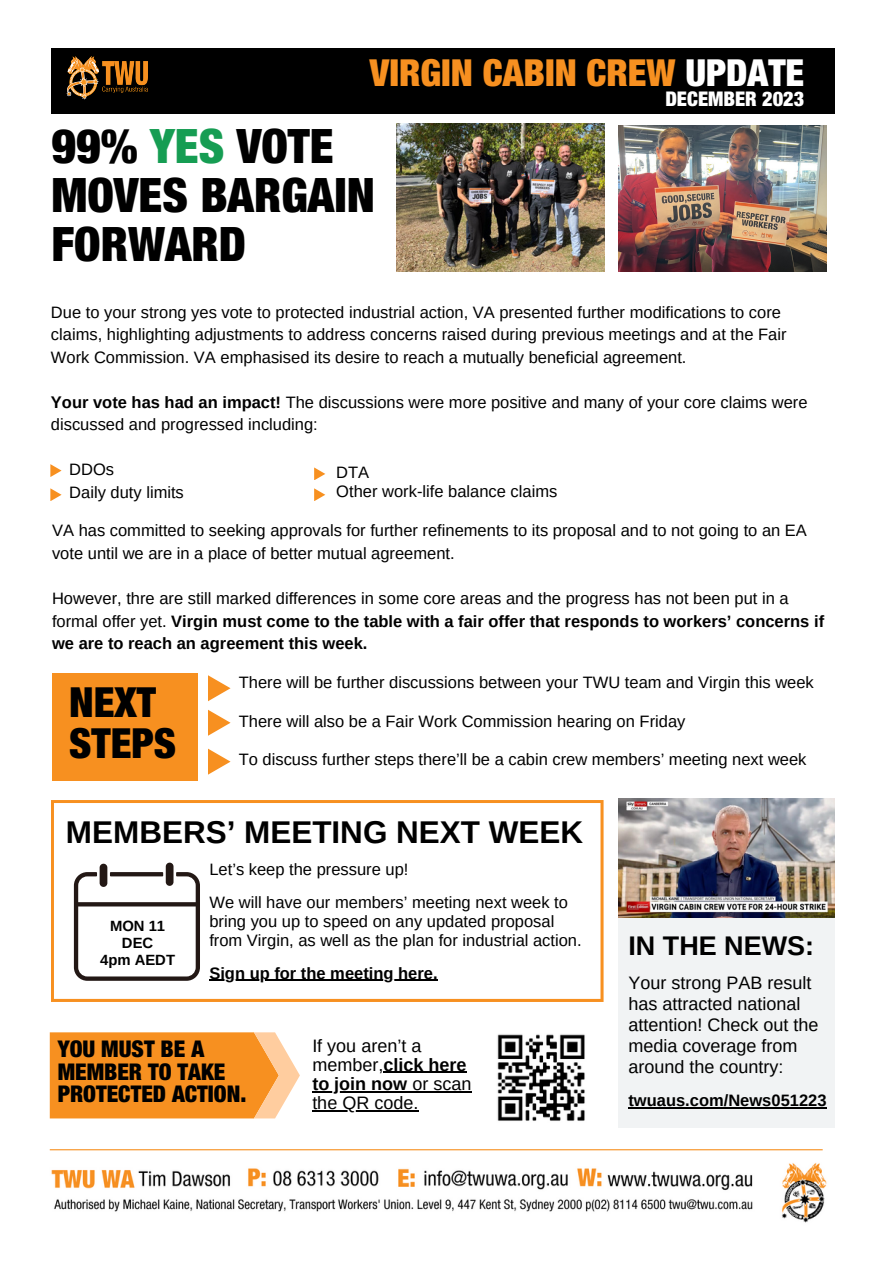
<style>
.page{position:relative;width:894px;height:1264px;background:#fff}
.page>*{position:absolute;margin:0;border:0;box-sizing:border-box;transform-origin:0 0}
.t1{font:900 condensed 47.55px/49.1px "Helvetica Neue LT Std";color:#000}
.t2{font:900 condensed 41.55px/41.1px "Helvetica Neue LT Std";color:#000}
.t3{font:900 condensed 37.35px "Helvetica Neue LT Std";color:#f79020}
.t4{font:700 31.5px "Arimo";color:#000}
.t5{font:700 27px "Arimo";color:#000}
.t6{font:900 condensed 23.1px/22.5px "Helvetica Neue LT Std";color:#000}
.t7{font:900 condensed 20.25px "Helvetica Neue LT Std";color:#fff}
.t8{font:18px/21px "Arimo";color:#000}
.t9{font:16.5px/22.5px "Arimo";color:#000}
.t10{font:700 16.5px/22.5px "Arimo";color:#000}
.t11{font:700 14.85px/16.8px "Arimo";color:#000;text-align:center}
.s1{color:#fff}
.s2{color:#169d53}
.s3{font-weight:700}
.s4{font-weight:400}
</style>
<div class="page">
<div style="left:51px;top:48px;width:783px;height:66px;background:#000"></div>
<img style="left:66px;top:56px;width:81px;height:43px">
<img style="left:397px;top:123px;width:207px;height:149px">
<img style="left:618px;top:125px;width:208px;height:146px">
<svg style="left:50px;top:1032px;width:250px;height:86px;background:#f89a35"></svg>
<hr style="left:50px;top:1149px;width:772px;height:1px;background:#f79020">
<img style="left:497px;top:1034px;width:88px;height:87px">
<svg style="left:51px;top:800px;width:552px;height:201px"></svg>
<svg style="left:74px;top:872px;width:126px;height:108px"></svg>
<div style="left:100px;top:863px;width:7px;height:24px;background:#231815;border-radius:4px"></div>
<div style="left:166px;top:862px;width:7px;height:23px;background:#231815;border-radius:4px"></div>
<div style="left:52px;top:673px;width:145px;height:108px;background:#f79020"></div>
<svg style="left:208px;top:675px;width:22px;height:26px"></svg>
<svg style="left:208px;top:709px;width:22px;height:27px"></svg>
<svg style="left:208px;top:748px;width:22px;height:27px"></svg>
<svg style="left:50px;top:464px;width:12px;height:12px"></svg>
<svg style="left:50px;top:488px;width:12px;height:12px"></svg>
<svg style="left:314px;top:467px;width:11px;height:13px"></svg>
<svg style="left:314px;top:488px;width:11px;height:12px"></svg>
<div style="left:618px;top:800px;width:216px;height:327px;background:#f1f3f4"></div>
<img style="left:618px;top:798px;width:216px;height:119px">
<hr style="left:209px;top:979px;width:229px;height:1px;background:#000">
<hr style="left:628px;top:1107px;width:198px;height:1px;background:#000">
<hr style="left:383px;top:1071px;width:83px;height:1px;background:#000">
<hr style="left:312px;top:1090px;width:95px;height:2px;background:#000">
<hr style="left:407px;top:1090px;width:64px;height:2px;background:#000">
<hr style="left:312px;top:1110px;width:106px;height:1px;background:#000">
<img style="left:51px;top:1162px;width:776px;height:61px">
<p class="t3" style="left:370px;top:59px;width:435px">VIRGIN CABIN CREW <span class="s1">UPDATE</span></p>
<p class="t7" style="left:665px;top:91px;width:140px">DECEMBER 2023</p>
<p class="t1" style="left:51px;top:129px;width:325px">99% <span class="s2">YES</span> VOTE<br>MOVES BARGAIN<br>FORWARD</p>
<p class="t9" style="left:51px;top:300px;width:737px">Due to your strong yes vote to protected industrial action, VA presented further modifications to core claims, highlighting adjustments to address concerns raised during previous meetings and at the Fair<br>Work Commission. VA emphasised its desire to reach a mutually beneficial agreement.</p>
<p class="t9" style="left:51px;top:390px;width:757px"><span class="s3">Your vote has had an impact!</span> The discussions were more positive and many of your core claims were discussed and progressed including:</p>
<p class="t9" style="left:69px;top:458px;width:46px">DDOs</p>
<p class="t9" style="left:69px;top:480px;width:116px">Daily duty limits</p>
<p class="t9" style="left:336px;top:461px;width:34px">DTA</p>
<p class="t9" style="left:336px;top:480px;width:222px">Other work-life balance claims</p>
<p class="t9" style="left:52px;top:519px;width:756px">VA has committed to seeking approvals for further refinements to its proposal and to not going to an EA vote until we are in a place of better mutual agreement.</p>
<p class="t10" style="left:52px;top:587px;width:773px"><span class="s4">However, thre are still marked differences in some core areas and the progress has not been put in a formal offer yet.</span> Virgin must come to the table with a fair offer that responds to workers’ concerns if we are to reach an agreement this week.</p>
<p class="t2" style="left:69px;top:687px;width:108px">NEXT<br>STEPS</p>
<p class="t9" style="left:239px;top:671px;width:576px">There will be further discussions between your TWU team and Virgin this week</p>
<p class="t9" style="left:239px;top:709px;width:448px">There will also be a Fair Work Commission hearing on Friday</p>
<p class="t9" style="left:239px;top:748px;width:569px">To discuss further steps there’ll be a cabin crew members’ meeting next week</p>
<p class="t4" style="left:66px;top:814px;width:518px">MEMBERS’ MEETING NEXT WEEK</p>
<p class="t11" style="left:110px;top:917px;width:57px">MON 11<br>DEC</p>
<p class="t11" style="left:100px;top:951px;width:76px">4pm AEDT</p>
<p class="t9" style="left:209px;top:857px;width:200px">Let’s keep the pressure up!</p>
<p class="t9" style="left:209px;top:892px;width:374px;line-height:19px">We will have our members’ meeting next week to bring you up to speed on any updated proposal from Virgin, as well as the plan for industrial action.</p>
<p class="t10" style="left:209px;top:961px;width:229px">Sign up for the meeting here.</p>
<p class="t6" style="left:58px;top:1040px;width:190px">YOU MUST BE A<br>MEMBER TO TAKE<br>PROTECTED ACTION.</p>
<p class="t8" style="left:312px;top:1035px;width:160px;line-height:19.2px">If you aren’t a member,<span class="s3">click here to join now</span> or scan the QR code.</p>
<p class="t5" style="left:628px;top:931px;width:187px">IN THE NEWS:</p>
<p class="t8" style="left:628px;top:972px;width:191px">Your strong PAB result has attracted national attention! Check out the media coverage from around the country:</p>
<p class="t10" style="left:628px;top:1089px;width:199px">twuaus.com/News051223</p>
</div>
